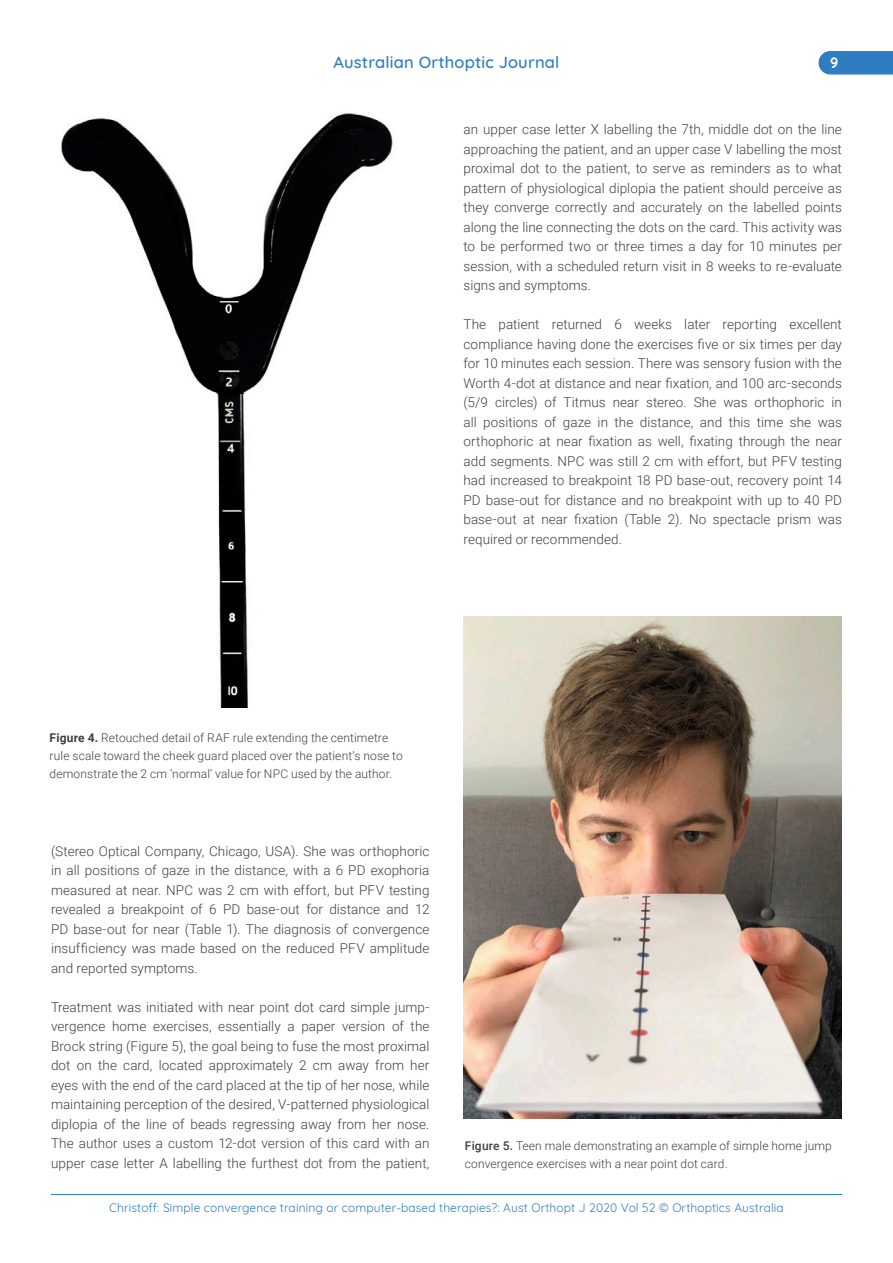
<style>
.page{position:relative;width:893px;height:1263px;background:#fff}
.page>*{position:absolute;margin:0;border:0;box-sizing:border-box;transform-origin:0 0}
.t1{font:500 16.5px "Quicksand";letter-spacing:.01em;color:#2e7dc1}
.t2{font:700 15px "Quicksand";color:#fff}
.Body{font:300 13.5px/19.5px "Roboto";letter-spacing:.005em;color:#404041;text-align:justify}
.t3{font:300 12px/18px "Roboto";letter-spacing:.01em;color:#404041}
.Page_footer{font:12px "Quicksand";letter-spacing:.01em;color:#2e7dc1}
.s1{font-weight:700}
.s2{font-weight:500}
</style>
<div class="page">
<svg style="left:818px;top:51px;width:75px;height:24px;background:#3a84c4"></svg>
<hr style="left:51px;top:1194px;width:791px;height:1px;background:#2e7dc1">
<img style="left:61px;top:113px;width:332px;height:594px">
<img style="left:463px;top:617px;width:379px;height:502px">
<p class="t1" style="left:334px;top:48px;width:227px">Australian Orthoptic Journal</p>
<p class="t2" style="left:830px;top:50px;width:10px">9</p>
<p class="Body" style="left:463px;top:119px;width:380px">an upper case letter X labelling the 7th, middle dot on the line approaching the patient, and an upper case V labelling the most proximal dot to the patient, to serve as reminders as to what pattern of physiological diplopia the patient should perceive as they converge correctly and accurately on the labelled points along the line connecting the dots on the card. This activity was to be performed two or three times a day for 10 minutes per session, with a scheduled return visit in 8 weeks to re-evaluate signs and symptoms.</p>
<p class="Body" style="left:463px;top:314px;width:380px">The patient returned 6 weeks later reporting excellent compliance having done the exercises five or six times per day for 10 minutes each session. There was sensory fusion with the Worth 4-dot at distance and near fixation, and 100 arc-seconds (5/9 circles) of Titmus near stereo. She was orthophoric in all positions of gaze in the distance, and this time she was orthophoric at near fixation as well, fixating through the near add segments. NPC was still 2 cm with effort, but PFV testing had increased to breakpoint 18 PD base-out, recovery point 14<br>PD base-out for distance and no breakpoint with up to 40 PD base-out at near fixation (Table 2). No spectacle prism was required or recommended.</p>
<p class="t3" style="left:50px;top:728px;width:355px"><span class="s1">Figure 4.</span> Retouched detail of RAF rule extending the centimetre rule scale toward the cheek guard placed over the patient’s nose to demonstrate the 2 cm ‘normal’ value for NPC used by the author.</p>
<p class="Body" style="left:51px;top:841px;width:380px">(Stereo Optical Company, Chicago, USA). She was orthophoric in all positions of gaze in the distance, with a 6 PD exophoria measured at near. NPC was 2 cm with effort, but PFV testing revealed a breakpoint of 6 PD base-out for distance and 12<br>PD base-out for near (Table 1). The diagnosis of convergence insufficiency was made based on the reduced PFV amplitude and reported symptoms.</p>
<p class="Body" style="left:51px;top:997px;width:380px">Treatment was initiated with near point dot card simple jump&shy;vergence home exercises, essentially a paper version of the Brock string (Figure 5), the goal being to fuse the most proximal dot on the card, located approximately 2 cm away from her eyes with the end of the card placed at the tip of her nose, while maintaining perception of the desired, V-patterned physiological diplopia of the line of beads regressing away from her nose.<br>The author uses a custom 12-dot version of this card with an upper case letter A labelling the furthest dot from the patient,</p>
<p class="t3" style="left:465px;top:1136px;width:368px"><span class="s2">Figure 5.</span> Teen male demonstrating an example of simple home jump convergence exercises with a near point dot card.</p>
<p class="Page_footer" style="left:109px;top:1198px;width:676px">Christoff: Simple convergence training or computer-based therapies?: Aust Orthopt J 2020 Vol 52 © Orthoptics Australia</p>
</div>
